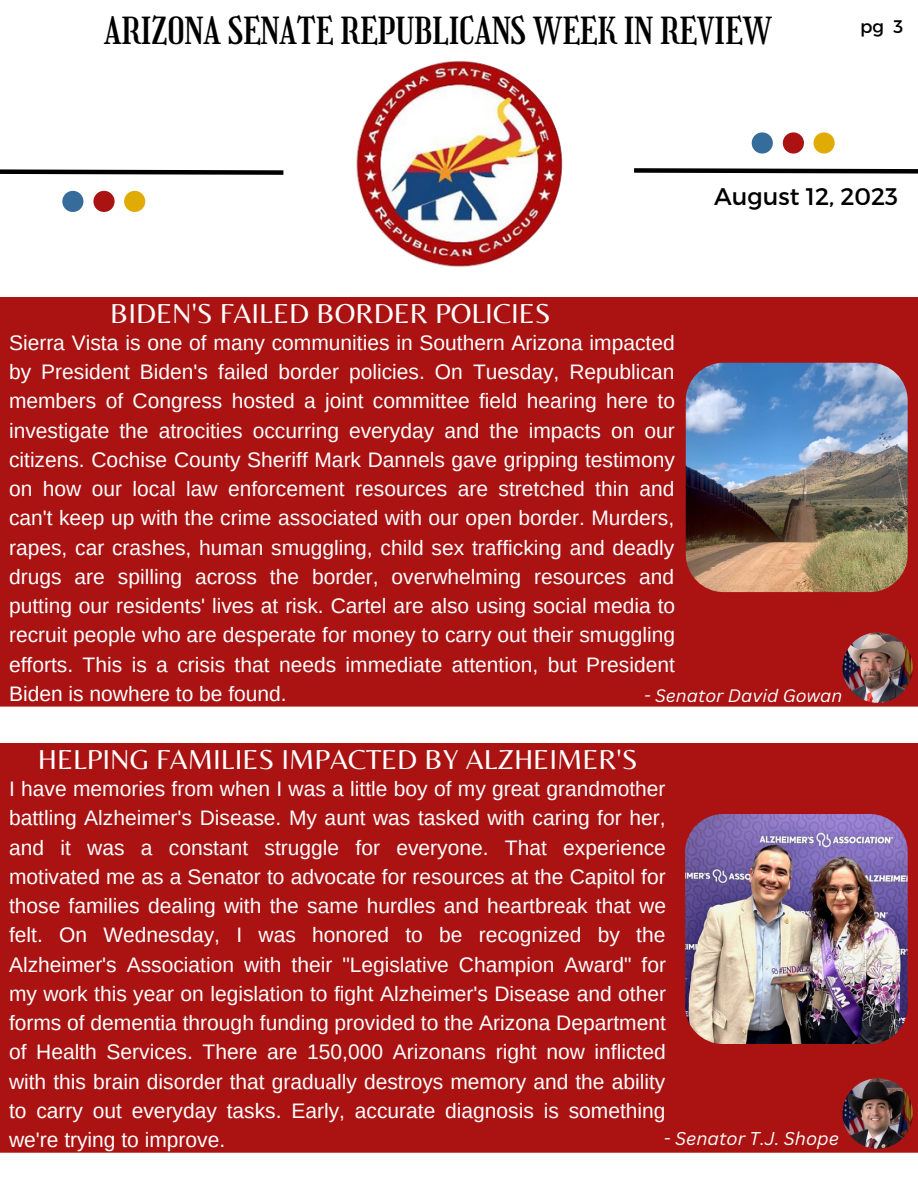
<style>
.page{position:relative;width:918px;height:1188px;background:#fff}
.page>*{position:absolute;margin:0;border:0;box-sizing:border-box;transform-origin:0 0}
.t1{font:36.45px "Girassol";color:#000}
.t2{font:28.5px "Belleza";color:#fff}
.t3{font:24px "Montserrat";color:#000}
.t4{font:21px/29.2px "Arimo";color:#fff;text-align:justify}
.t5{font:18.3px "Montserrat";color:#000}
.t6{font:italic 18px "Canva Sans";color:#fff}
.t7{font:italic 17.55px "Canva Sans";color:#fff}
</style>
<div class="page">
<svg style="left:0;top:169px;width:284px;height:6px;background:#3f3f3f"></svg>
<svg style="left:634px;top:168px;width:284px;height:6px;background:#3f3f3f"></svg>
<div style="left:0;top:297px;width:918px;height:410px;background:#ab1212"></div>
<div style="left:752px;top:132px;width:21px;height:22px;background:#356c9a;border-radius:50%"></div>
<div style="left:783px;top:132px;width:21px;height:22px;background:#ab1212;border-radius:50%"></div>
<div style="left:814px;top:132px;width:21px;height:22px;background:#dfab04;border-radius:50%"></div>
<div style="left:0;top:743px;width:918px;height:410px;background:#ab1212"></div>
<div style="left:62px;top:191px;width:21px;height:21px;background:#356c9a;border-radius:50%"></div>
<div style="left:93px;top:191px;width:22px;height:21px;background:#ab1212;border-radius:50%"></div>
<div style="left:124px;top:191px;width:21px;height:21px;background:#dfab04;border-radius:50%"></div>
<img style="left:356px;top:61px;width:206px;height:206px">
<img style="left:685px;top:814px;width:223px;height:230px;border-radius:38px">
<img style="left:843px;top:1078px;width:70px;height:71px">
<img style="left:843px;top:632px;width:70px;height:71px">
<img style="left:686px;top:363px;width:222px;height:229px;border-radius:38px">
<p class="t1" style="left:104px;top:10px;width:669px">ARIZONA SENATE REPUBLICANS WEEK IN REVIEW</p>
<p class="t5" style="left:860px;top:15px;width:45px">pg 3</p>
<p class="t2" style="left:110px;top:297px;width:442px">BIDEN'S FAILED BORDER POLICIES</p>
<p class="t3" style="left:714px;top:181px;width:186px">August 12, 2023</p>
<p class="t4" style="left:9px;top:328px;width:668px">Sierra Vista is one of many communities in Southern Arizona impacted by President Biden's failed border policies. On Tuesday, Republican members of Congress hosted a joint committee field hearing here to investigate the atrocities occurring everyday and the impacts on our citizens. Cochise County Sheriff Mark Dannels gave gripping testimony on how our local law enforcement resources are stretched thin and can't keep up with the crime associated with our open border. Murders, rapes, car crashes, human smuggling, child sex trafficking and deadly drugs are spilling across the border, overwhelming resources and putting our residents' lives at risk. Cartel are also using social media to recruit people who are desperate for money to carry out their smuggling efforts. This is a crisis that needs immediate attention, but President Biden is nowhere to be found.</p>
<p class="t7" style="left:644px;top:683px;width:200px">- Senator David Gowan</p>
<p class="t2" style="left:38px;top:743px;width:601px">HELPING FAMILIES IMPACTED BY ALZHEIMER'S</p>
<p class="t4" style="left:9px;top:774px;width:659px">I have memories from when I was a little boy of my great grandmother battling Alzheimer's Disease. My aunt was tasked with caring for her, and it was a constant struggle for everyone. That experience motivated me as a Senator to advocate for resources at the Capitol for those families dealing with the same hurdles and heartbreak that we felt. On Wednesday, I was honored to be recognized by the Alzheimer's Association with their "Legislative Champion Award" for my work this year on legislation to fight Alzheimer's Disease and other forms of dementia through funding provided to the Arizona Department of Health Services. There are 150,000 Arizonans right now inflicted with this brain disorder that gradually destroys memory and the ability to carry out everyday tasks. Early, accurate diagnosis is something we're trying to improve.</p>
<p class="t6" style="left:664px;top:1126px;width:177px">- Senator T.J. Shope</p>
</div>
